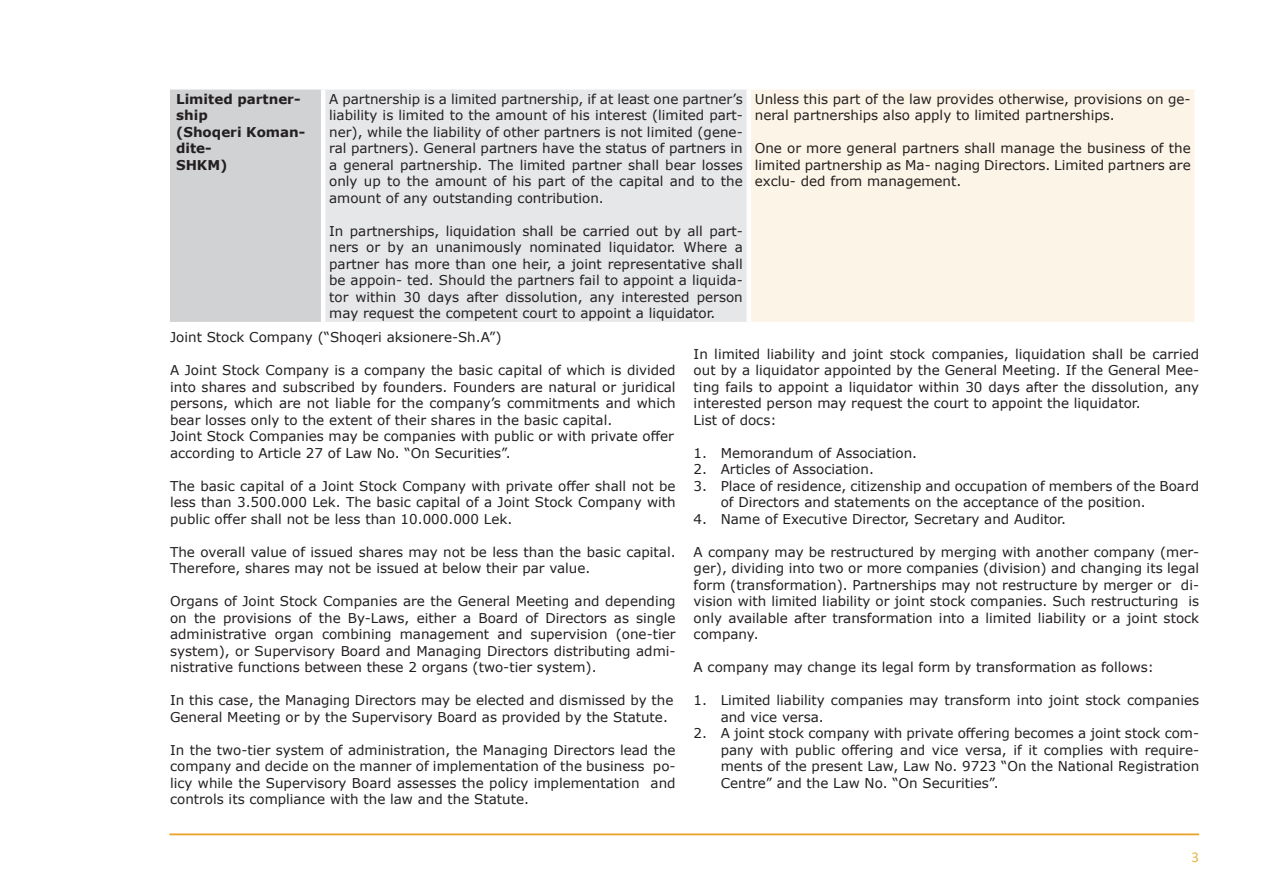
<style>
.page{position:relative;width:1263px;height:893px;background:#fff}
.page>*{position:absolute;margin:0;border:0;box-sizing:border-box;transform-origin:0 0}
.t1{font:15px "Calibri";color:#e8b848}
.t2{font:13.5px/16.5px "Verdana";color:#231f20;text-align:justify}
.t3{font:700 13.5px/16.5px "Verdana";color:#231f20}
</style>
<div class="page">
<hr style="left:169px;top:833px;width:1030px;height:2px;background:#e9a52c">
<div style="left:170px;top:87px;width:153px;height:237px;background:#d1d2d4"></div>
<div style="left:323px;top:87px;width:426px;height:237px;background:#e6e7e9"></div>
<div style="left:749px;top:87px;width:448px;height:237px;background:#fcf4e6"></div>
<div style="left:170px;top:85px;width:153px;height:5px;background:#fff"></div>
<div style="left:323px;top:85px;width:426px;height:5px;background:#fff"></div>
<hr style="left:321px;top:90px;width:4px;height:232px;background:#fff">
<div style="left:749px;top:85px;width:450px;height:5px;background:#fff"></div>
<div style="left:746px;top:90px;width:5px;height:232px;background:#fff"></div>
<div style="left:1194px;top:90px;width:5px;height:232px;background:#fff"></div>
<hr style="left:170px;top:322px;width:153px;height:4px;background:#fff">
<hr style="left:323px;top:322px;width:426px;height:4px;background:#fff">
<hr style="left:749px;top:322px;width:450px;height:4px;background:#fff">
<p class="t3" style="left:176px;top:90px;width:131px">Limited partner&shy;ship<br>(Shoqeri Koman&shy;dite-<br>SHKM)</p>
<p class="t2" style="left:329px;top:90px;width:415px">A partnership is a limited partnership, if at least one partner’s liability is limited to the amount of his interest (limited part&shy;ner), while the liability of other partners is not limited (gene&shy;ral partners). General partners have the status of partners in a general partnership. The limited partner shall bear losses only up to the amount of his part of the capital and to the amount of any outstanding contribution.</p>
<p class="t2" style="left:329px;top:222px;width:415px">In partnerships, liquidation shall be carried out by all part&shy;ners or by an unanimously nominated liquidator. Where a partner has more than one heir, a joint representative shall be appoin- ted. Should the partners fail to appoint a liquida&shy;tor within 30 days after dissolution, any interested person may request the competent court to appoint a liquidator.</p>
<p class="t2" style="left:755px;top:90px;width:437px">Unless this part of the law provides otherwise, provisions on ge&shy;neral partnerships also apply to limited partnerships.</p>
<p class="t2" style="left:755px;top:140px;width:437px">One or more general partners shall manage the business of the limited partnership as Ma- naging Directors. Limited partners are exclu- ded from management.</p>
<p class="t2" style="left:170px;top:329px;width:333px">Joint Stock Company (“Shoqeri aksionere-Sh.A”)</p>
<p class="t2" style="left:170px;top:362px;width:507px;text-align:left">A Joint Stock Company is a company the basic capital of which is divided into shares and subscribed by founders. Founders are natural or juridical persons, which are not liable for the company’s commitments and which bear losses only to the extent of their shares in the basic capital.<br>Joint Stock Companies may be companies with public or with private offer according to Article 27 of Law No. “On Securities”.</p>
<p class="t2" style="left:170px;top:477px;width:507px">The basic capital of a Joint Stock Company with private offer shall not be less than 3.500.000 Lek. The basic capital of a Joint Stock Company with public offer shall not be less than 10.000.000 Lek.</p>
<p class="t2" style="left:170px;top:543px;width:507px">The overall value of issued shares may not be less than the basic capital.<br>Therefore, shares may not be issued at below their par value.</p>
<p class="t2" style="left:170px;top:593px;width:507px">Organs of Joint Stock Companies are the General Meeting and depending on the provisions of the By-Laws, either a Board of Directors as single administrative organ combining management and supervision (one-tier system), or Supervisory Board and Managing Directors distributing admi&shy;nistrative functions between these 2 organs (two-tier system).</p>
<p class="t2" style="left:170px;top:692px;width:505px">In this case, the Managing Directors may be elected and dismissed by the<br>General Meeting or by the Supervisory Board as provided by the Statute.</p>
<p class="t2" style="left:170px;top:741px;width:507px">In the two-tier system of administration, the Managing Directors lead the company and decide on the manner of implementation of the business po&shy;licy while the Supervisory Board assesses the policy implementation and controls its compliance with the law and the Statute.</p>
<p class="t2" style="left:694px;top:345px;width:507px;text-align:left">In limited liability and joint stock companies, liquidation shall be carried out by a liquidator appointed by the General Meeting. If the General Mee&shy;ting fails to appoint a liquidator within 30 days after the dissolution, any interested person may request the court to appoint the liquidator.<br>List of docs:</p>
<p class="t2" style="left:694px;top:444px;width:225px">1. Memorandum of Association.</p>
<p class="t2" style="left:694px;top:461px;width:182px">2. Articles of Association.</p>
<p class="t2" style="left:721px;top:477px;width:480px;text-indent:-27px">3. Place of residence, citizenship and occupation of members of the Board of Directors and statements on the acceptance of the position.</p>
<p class="t2" style="left:694px;top:510px;width:374px">4. Name of Executive Director, Secretary and Auditor.</p>
<p class="t2" style="left:694px;top:543px;width:507px">A company may be restructured by merging with another company (mer&shy;ger), dividing into two or more companies (division) and changing its legal form (transformation). Partnerships may not restructure by merger or di&shy;vision with limited liability or joint stock companies. Such restructuring is only available after transformation into a limited liability or a joint stock company.</p>
<p class="t2" style="left:694px;top:659px;width:462px">A company may change its legal form by transformation as follows:</p>
<p class="t2" style="left:721px;top:692px;width:480px;text-indent:-27px">1. Limited liability companies may transform into joint stock companies and vice versa.</p>
<p class="t2" style="left:721px;top:725px;width:480px;text-indent:-27px">2. A joint stock company with private offering becomes a joint stock com&shy;pany with public offering and vice versa, if it complies with require&shy;ments of the present Law, Law No. 9723 “On the National Registration Centre” and the Law No. “On Securities”.</p>
<p class="t1" style="left:1191px;top:846px;width:9px">3</p>
</div>
